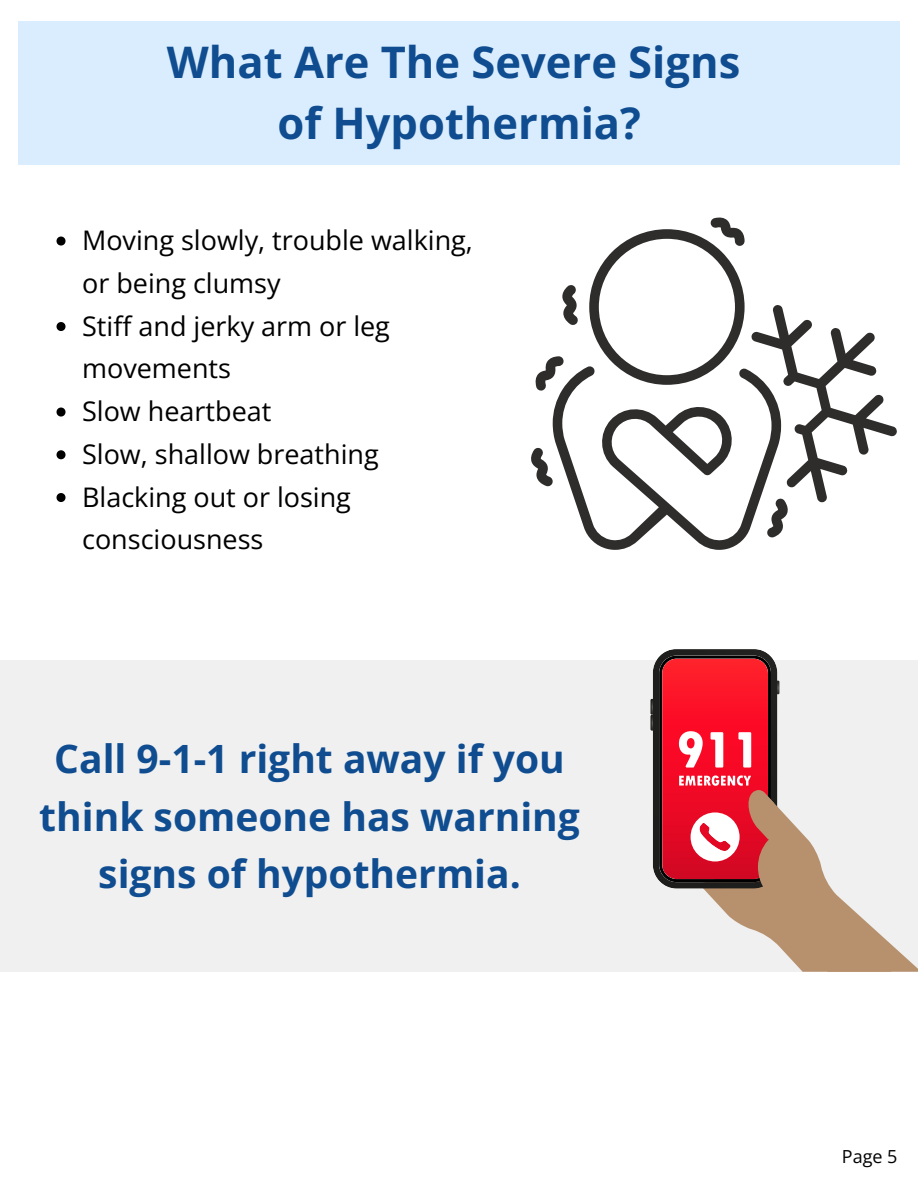
<style>
.page{position:relative;width:918px;height:1188px;background:#fff}
.page>*{position:absolute;margin:0;border:0;box-sizing:border-box;transform-origin:0 0}
.t1{font:700 43.5px/60.8px "Open Sans";color:#0f4d90;text-align:center}
.t2{font:700 39px/57.3px "Open Sans";color:#0f4d90;text-align:center}
.t3{font:27px/42.8px "Open Sans";color:#000}
.t4{font:18px "Open Sans";color:#000}
</style>
<div class="page">
<div style="left:18px;top:21px;width:881px;height:143px;background:#daedfe"></div>
<div style="left:0;top:661px;width:918px;height:311px;background:#f0f0f0"></div>
<svg style="left:650px;top:649px;width:268px;height:323px"></svg>
<svg style="left:531px;top:217px;width:366px;height:333px"></svg>
<svg style="left:57px;top:237px;width:9px;height:9px"></svg>
<svg style="left:57px;top:322px;width:9px;height:9px"></svg>
<svg style="left:57px;top:408px;width:9px;height:9px"></svg>
<svg style="left:57px;top:450px;width:9px;height:9px"></svg>
<svg style="left:57px;top:493px;width:9px;height:9px"></svg>
<p class="t1" style="left:167px;top:31px;width:575px">What Are The Severe Signs of Hypothermia?</p>
<h1 class="t3" style="left:82px;top:218px;width:392px">Moving slowly, trouble walking, or being clumsy</h1>
<p class="t3" style="left:82px;top:304px;width:309px">Stiff and jerky arm or leg movements</p>
<p class="t3" style="left:82px;top:389px;width:191px">Slow heartbeat</p>
<p class="t3" style="left:82px;top:432px;width:298px">Slow, shallow breathing</p>
<p class="t3" style="left:82px;top:475px;width:270px">Blacking out or losing consciousness</p>
<p class="t2" style="left:39px;top:729px;width:542px">Call 9-1-1 right away if you think someone has warning signs of hypothermia.</p>
<p class="t4" style="left:842px;top:1144px;width:57px">Page 5</p>
</div>
